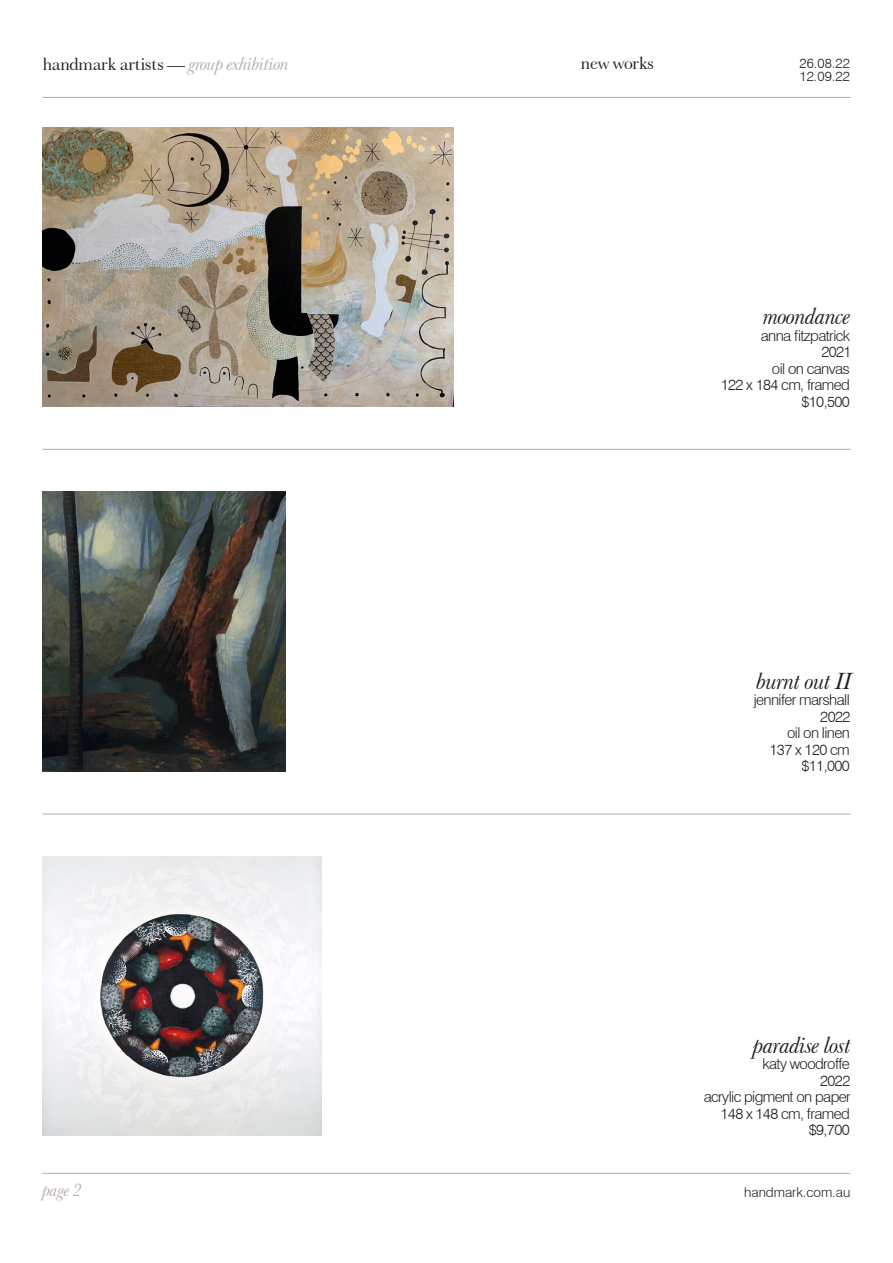
<style>
.page{position:relative;width:893px;height:1263px;background:#fff}
.page>*{position:absolute;margin:0;border:0;box-sizing:border-box;transform-origin:0 0}
.t1{font:italic 24px "Baskerville No 2 BT";letter-spacing:-.04em;color:#231f20}
.t2{font:18px "Baskerville No 2 BT";letter-spacing:-.04em;color:#231f20}
.t3{font:italic 18px "Baskerville No 2 BT";color:#b6aca7}
.PARAGRAPH{font:300 15px/16.5px "Swiss 721 BT";letter-spacing:-.04em;color:#231f20;text-align:right}
.t4{font:300 13.5px/13.5px "Swiss 721 BT";color:#231f20}
.s1{font-style:italic;font-size:18.75px;color:#b6aca7}
</style>
<div class="page">
<hr style="left:43px;top:97px;width:807px;height:1px;background:#b6aca7">
<hr style="left:43px;top:1173px;width:807px;height:1px;background:#b6aca7">
<hr style="left:43px;top:449px;width:807px;height:1px;background:#b6aca7">
<hr style="left:43px;top:814px;width:807px;height:1px;background:#b6aca7">
<img style="left:43px;top:128px;width:411px;height:279px">
<img style="left:43px;top:492px;width:242px;height:279px">
<img style="left:43px;top:856px;width:279px;height:279px">
<p class="t2" style="left:43px;top:52px;width:248px">handmark artists — <span class="s1">group exhibition</span></p>
<p class="t2" style="left:580px;top:52px;width:75px">new works</p>
<p class="t4" style="left:800px;top:56px;width:52px">26.08.22<br>12.09.22</p>
<p class="t1" style="left:763px;top:302px;width:90px">moondance</p>
<p class="PARAGRAPH" style="left:761px;top:327px;width:91px">anna fitzpatrick</p>
<p class="PARAGRAPH" style="left:721px;top:344px;width:132px">2021<br>oil on canvas<br>122 x 184 cm, framed $10,500</p>
<p class="t1" style="left:757px;top:666px;width:97px">burnt out II</p>
<p class="PARAGRAPH" style="left:753px;top:691px;width:98px">jennifer marshall</p>
<p class="PARAGRAPH" style="left:770px;top:708px;width:82px">2022<br>oil on linen<br>137 x 120 cm $11,000</p>
<p class="t1" style="left:753px;top:1030px;width:100px">paradise lost</p>
<p class="PARAGRAPH" style="left:762px;top:1056px;width:89px">katy woodroffe</p>
<p class="PARAGRAPH" style="left:704px;top:1072px;width:149px">2022<br>acrylic pigment on paper<br>148 x 148 cm, framed $9,700</p>
<p class="t3" style="left:43px;top:1179px;width:41px">page 2</p>
<p class="t4" style="left:744px;top:1185px;width:108px">handmark.com.au</p>
</div>
